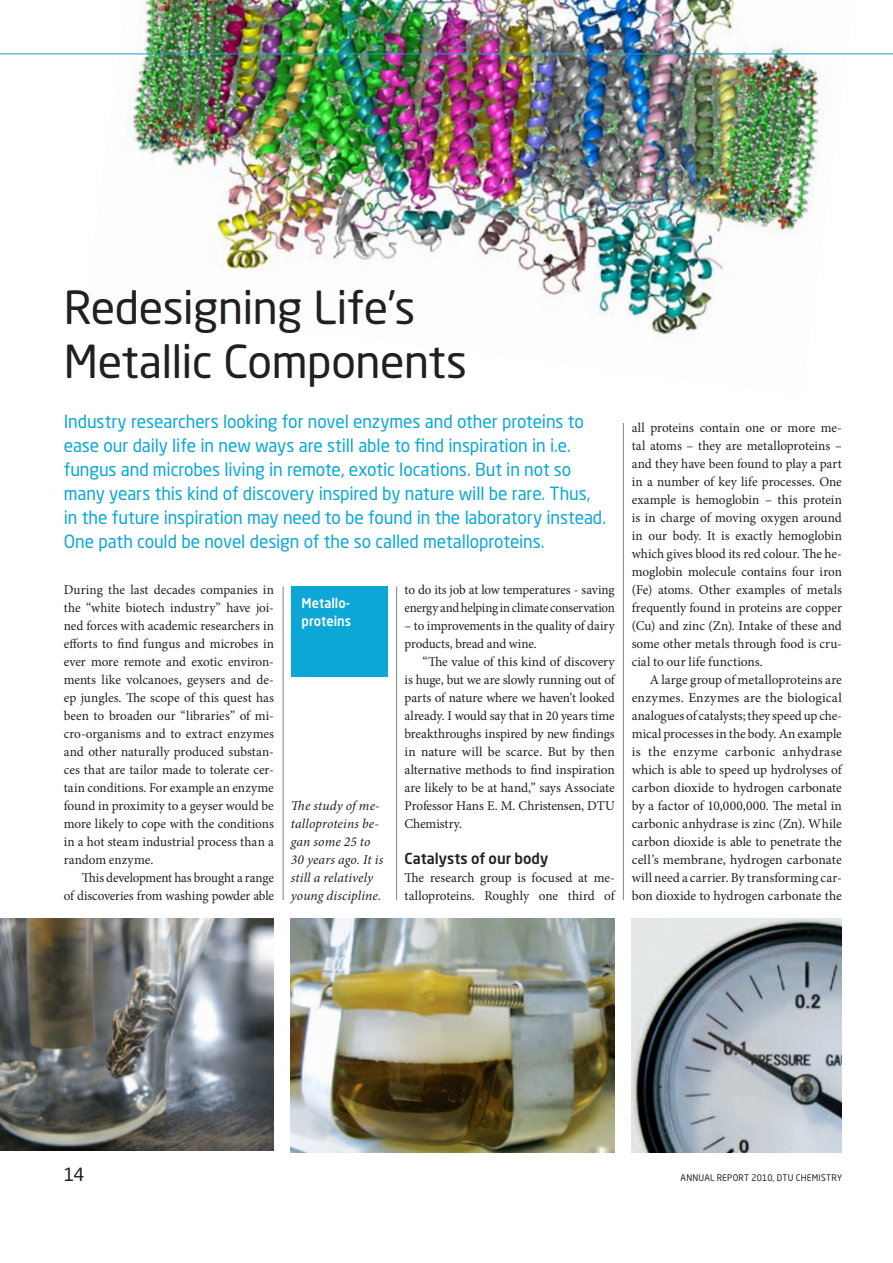
<style>
.page{position:relative;width:893px;height:1263px;background:#fff}
.page>*{position:absolute;margin:0;border:0;box-sizing:border-box;transform-origin:0 0}
.t1{font:45px/54px "Neo Sans Std";letter-spacing:-.01em;color:#231f20}
.t2{font:18px/24px "Neo Sans Std";letter-spacing:-.005em;color:#0ca7d4;scale:.96 1}
.t3{font:18px "Neo Sans Std";color:#231f20}
.t4{font:500 15px "Neo Sans";color:#231f20}
.t5{font:13.5px/18px "Minion Pro";letter-spacing:-.01em;color:#231f20;text-align:justify}
.t6{font:italic 13.5px/18px "Minion Pro";letter-spacing:.005em;color:#231f20}
.t7{font:500 13.5px/18px "Neo Sans Pro";color:#fff;scale:.95 1}
.t8{font:9px "Neo Sans Std";letter-spacing:.025em;color:#231f20;scale:.96 1}
</style>
<div class="page">
<img style="left:85px;top:0;width:770px;height:337px">
<hr style="left:0;top:54px;width:893px;height:1px;background:#0ca7d4">
<hr style="left:396px;top:586px;width:1px;height:314px;background:#7e8083">
<hr style="left:623px;top:423px;width:1px;height:477px;background:#7e8083">
<hr style="left:283px;top:586px;width:1px;height:314px;background:#7e8083">
<div style="left:291px;top:586px;width:97px;height:90px;background:#0ca7d4"></div>
<img style="left:0;top:918px;width:274px;height:232px">
<img style="left:632px;top:918px;width:210px;height:234px">
<img style="left:291px;top:918px;width:324px;height:234px">
<h1 class="t1" style="left:64px;top:280px;width:405px">Redesigning Life’s<br>Metallic Components</h1>
<p class="t2" style="left:64px;top:409px;width:566px">Industry researchers looking for novel enzymes and other proteins to ease our daily life in new ways are still able to find inspiration in i.e. fungus and microbes living in remote, exotic locations. But in not so many years this kind of discovery inspired by nature will be rare. Thus, in the future inspiration may need to be found in the laboratory instead.<br>One path could be novel design of the so called metalloproteins.</p>
<p class="t5" style="left:64px;top:581px;width:212px">During the last decades companies in the “white biotech industry” have joi&shy;ned forces with academic researchers in efforts to find fungus and microbes in ever more remote and exotic environ&shy;ments like volcanoes, geysers and de&shy;ep jungles. The scope of this quest has been to broaden our “libraries” of mi&shy;cro-organisms and to extract enzymes and other naturally produced substan&shy;ces that are tailor made to tolerate cer&shy;tain conditions. For example an enzyme found in proximity to a geyser would be more likely to cope with the conditions in a hot steam industrial process than a random enzyme.</p>
<p class="t5" style="left:64px;top:869px;width:212px;text-align:right">This development has brought a range<br>of discoveries from washing powder able</p>
<p class="t7" style="left:302px;top:593px;width:54px">Metallo&shy;proteins</p>
<p class="t6" style="left:291px;top:797px;width:94px">The study of me&shy;talloproteins be&shy;gan some 25 to<br>30 years ago. It is still a relatively young discipline.</p>
<p class="t5" style="left:405px;top:581px;width:212px">to do its job at low temperatures - saving energy and helping in climate conservation</p>
<p class="t5" style="left:405px;top:617px;width:212px">– to improvements in the quality of dairy products, bread and wine.</p>
<p class="t5" style="left:405px;top:653px;width:212px;text-indent:18px">“The value of this kind of discovery is huge, but we are slowly running out of parts of nature where we haven’t looked already. I would say that in 20 years time breakthroughs inspired by new findings in nature will be scarce. But by then alternative methods to find inspiration are likely to be at hand,” says Associate Professor Hans E. M. Christensen, DTU Chemistry.</p>
<p class="t4" style="left:405px;top:849px;width:145px">Catalysts of our body</p>
<p class="t5" style="left:405px;top:869px;width:212px">The research group is focused at me&shy;talloproteins. Roughly one third of</p>
<p class="t5" style="left:632px;top:419px;width:212px">all proteins contain one or more me&shy;tal atoms – they are metalloproteins – and they have been found to play a part in a number of key life processes. One example is hemoglobin – this protein is in charge of moving oxygen around in our body. It is exactly hemoglobin which gives blood its red colour. The he&shy;moglobin molecule contains four iron (Fe) atoms. Other examples of metals frequently found in proteins are copper (Cu) and zinc (Zn). Intake of these and some other metals through food is cru&shy;cial to our life functions.</p>
<p class="t5" style="left:632px;top:671px;width:212px;text-indent:18px">A large group of metalloproteins are enzymes. Enzymes are the biological analogues of catalysts; they speed up che&shy;mical processes in the body. An example is the enzyme carbonic anhydrase which is able to speed up hydrolyses of carbon dioxide to hydrogen carbonate by a factor of 10,000,000. The metal in carbonic anhydrase is zinc (Zn). While carbon dioxide is able to penetrate the cell’s membrane, hydrogen carbonate will need a carrier. By transforming car&shy;bon dioxide to hydrogen carbonate the</p>
<h2 class="t3" style="left:64px;top:1163px;width:22px">14</h2>
<p class="t8" style="left:681px;top:1172px;width:170px">ANNUAL REPORT 2010, DTU CHEMISTRY</p>
</div>
